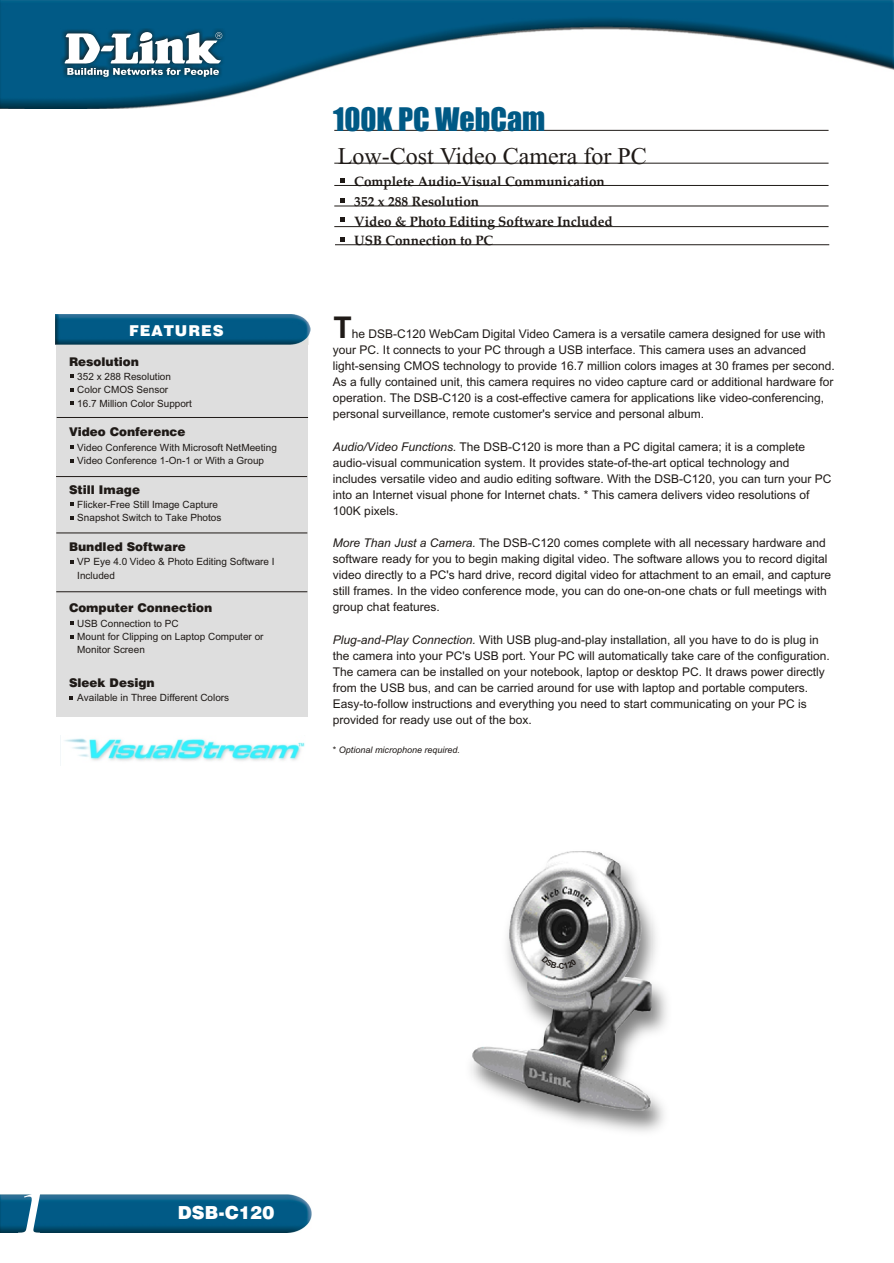
<style>
.page{position:relative;width:894px;height:1263px;background:#fff}
.page>*{position:absolute;margin:0;border:0;box-sizing:border-box;transform-origin:0 0}
.t1{font:italic 62.4px "Times New Roman";color:#fff;scale:1.41 1}
.t2{font:30px "Impact";color:#005985}
.t3{font:700 30px "Arial";color:#1f1a17}
.t4{font:24px "Times New Roman";color:#1f1a17}
.t5{font:18px "Swis 721 Blk BT";color:#fff}
.t6{font:15px "Swis 721 Blk BT";letter-spacing:.065em;color:#fff}
.t7{font:700 13.5px/19.8px "Palatino Linotype";color:#1f1a17}
.t8{font:12px/16px "Arial";color:#1f1a17}
.t9{font:12px "Swis 721 Blk BT";color:#1f1a17}
.t10{font:9.9px/13.4px "Arial";color:#1f1a17}
.t11{font:italic 9px "Arial";color:#1f1a17}
.s1{font-style:italic}
.s2{font-style:normal}
</style>
<div class="page">
<img style="left:0;top:1194px;width:312px;height:38px">
<div style="left:56px;top:322px;width:252px;height:395px;background:#dedede"></div>
<svg style="left:70px;top:374px;width:4px;height:4px"></svg>
<svg style="left:70px;top:388px;width:4px;height:4px"></svg>
<svg style="left:70px;top:401px;width:4px;height:4px"></svg>
<svg style="left:70px;top:502px;width:4px;height:4px"></svg>
<svg style="left:70px;top:445px;width:4px;height:4px"></svg>
<svg style="left:70px;top:516px;width:4px;height:4px"></svg>
<svg style="left:70px;top:621px;width:4px;height:4px"></svg>
<svg style="left:70px;top:560px;width:4px;height:4px"></svg>
<svg style="left:70px;top:459px;width:4px;height:4px"></svg>
<svg style="left:70px;top:635px;width:4px;height:4px"></svg>
<svg style="left:70px;top:696px;width:3px;height:4px"></svg>
<hr style="left:57px;top:417px;width:251px;height:1px;background:#1f1a17">
<hr style="left:56px;top:533px;width:251px;height:1px;background:#1f1a17">
<hr style="left:56px;top:476px;width:251px;height:1px;background:#1f1a17">
<hr style="left:56px;top:592px;width:251px;height:1px;background:#1f1a17">
<svg style="left:341px;top:179px;width:4px;height:4px"></svg>
<svg style="left:341px;top:198px;width:4px;height:4px"></svg>
<svg style="left:341px;top:217px;width:4px;height:4px"></svg>
<svg style="left:341px;top:238px;width:4px;height:4px"></svg>
<hr style="left:334px;top:130px;width:495px;height:1px;background:#1f1a17">
<hr style="left:334px;top:163px;width:495px;height:1px;background:#1f1a17">
<hr style="left:334px;top:185px;width:495px;height:1px;background:#1f1a17">
<hr style="left:334px;top:206px;width:495px;height:1px;background:#1f1a17">
<hr style="left:334px;top:226px;width:495px;height:1px;background:#1f1a17">
<hr style="left:335px;top:244px;width:494px;height:1px;background:#1f1a17">
<img style="left:56px;top:314px;width:254px;height:30px">
<img style="left:0;top:0;width:894px;height:108px">
<img style="left:61px;top:29px;width:165px;height:51px">
<svg style="left:64px;top:32px;width:158px;height:45px"></svg>
<img style="left:64px;top:738px;width:241px;height:23px">
<img style="left:472px;top:851px;width:180px;height:259px">
<svg style="left:542px;top:956px;width:35px;height:13px"></svg>
<p class="t6" style="left:129px;top:325px;width:96px">FEATURES</p>
<p class="t9" style="left:69px;top:357px;width:71px">Resolution</p>
<p class="t10" style="left:77px;top:371px;width:116px">352 x 288 Resolution<br>Color CMOS Sensor<br>16.7 Million Color Support</p>
<p class="t9" style="left:69px;top:427px;width:118px">Video Conference</p>
<p class="t10" style="left:77px;top:441px;width:201px">Video Conference With Microsoft NetMeeting<br>Video Conference 1-On-1 or With a Group</p>
<p class="t9" style="left:69px;top:485px;width:73px">Still Image</p>
<p class="t10" style="left:77px;top:499px;width:146px">Flicker-Free Still Image Capture<br>Snapshot Switch to Take Photos</p>
<p class="t9" style="left:69px;top:542px;width:118px">Bundled Software</p>
<p class="t10" style="left:77px;top:556px;width:199px">VP Eye 4.0 Video &amp; Photo Editing Software I<br>Included</p>
<p class="t9" style="left:69px;top:603px;width:145px">Computer Connection</p>
<p class="t10" style="left:77px;top:617px;width:188px">USB Connection to PC<br>Mount for Clipping on Laptop Computer or<br>Monitor Screen</p>
<p class="t9" style="left:69px;top:678px;width:87px">Sleek Design</p>
<p class="t10" style="left:77px;top:692px;width:153px">Available in Three Different Colors</p>
<h2 class="t2" style="left:333px;top:107px;width:214px">100K PC WebCam</h2>
<h3 class="t4" style="left:338px;top:147px;width:310px">Low-Cost Video Camera for PC</h3>
<p class="t7" style="left:354px;top:173px;width:260px">Complete Audio-Visual Communication<br>352 x 288 Resolution<br>Video &amp; Photo Editing Software Included<br>USB Connection to PC</p>
<h2 class="t3" style="left:334px;top:317px;width:20px">T</h2>
<p class="t8" style="left:333px;top:327px;width:503px;text-indent:19px">he DSB-C120 WebCam Digital Video Camera is a versatile camera designed for use with your PC. It connects to your PC through a USB interface. This camera uses an advanced light-sensing CMOS technology to provide 16.7 million colors images at 30 frames per second.<br>As a fully contained unit, this camera requires no video capture card or additional hardware for operation. The DSB-C120 is a cost-effective camera for applications like video-conferencing, personal surveillance, remote customer's service and personal album.</p>
<p class="t8" style="left:333px;top:439px;width:500px"><span class="s1">Audio/Video Functions.</span> The DSB-C120 is more than a PC digital camera; it is a complete audio-visual communication system. It provides state-of-the-art optical technology and includes versatile video and audio editing software. With the DSB-C120, you can turn your PC into an Internet visual phone for Internet chats. * This camera delivers video resolutions of 100K pixels.</p>
<p class="t8" style="left:333px;top:536px;width:500px"><span class="s1">More Than Just a Camera.</span> The DSB-C120 comes complete with all necessary hardware and software ready for you to begin making digital video. The software allows you to record digital video directly to a PC's hard drive, record digital video for attachment to an email, and capture still frames. In the video conference mode, you can do one-on-one chats or full meetings with group chat features.</p>
<p class="t8" style="left:333px;top:632px;width:498px"><span class="s1">Plug-and-Play Connection.</span> With USB plug-and-play installation, all you have to do is plug in the camera into your PC's USB port. Your PC will automatically take care of the configuration.<br>The camera can be installed on your notebook, laptop or desktop PC. It draws power directly from the USB bus, and can be carried around for use with laptop and portable computers.<br>Easy-to-follow instructions and everything you need to start communicating on your PC is provided for ready use out of the box.</p>
<p class="t11" style="left:333px;top:746px;width:129px"><span class="s2">*</span> Optional microphone required.</p>
<h1 class="t1" style="left:7px;top:1191px;width:40px">1</h1>
<h3 class="t5" style="left:178px;top:1205px;width:98px">DSB-C120</h3>
</div>
